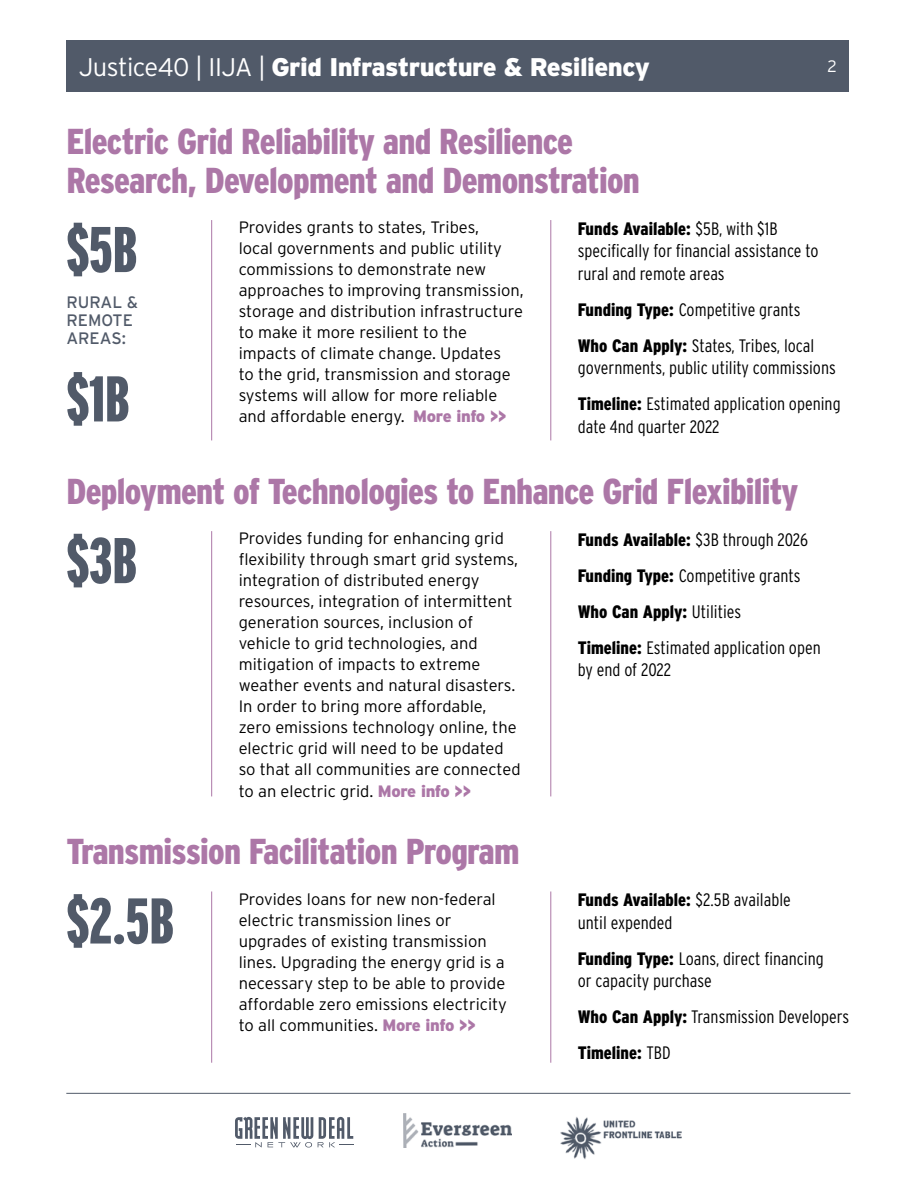
<style>
.page{position:relative;width:918px;height:1188px;background:#fff}
.page>*{position:absolute;margin:0;border:0;box-sizing:border-box;transform-origin:0 0}
.t1{font:900 extra-condensed 64.5px "Interstate";color:#515a69}
.t2{font:900 condensed 36px/39px "Interstate";letter-spacing:-.02em;color:#ac77a7}
.t3{font:900 25.5px "Interstate";letter-spacing:-.02em;color:#fff}
.t4{font:300 condensed 18px/36px "Interstate";color:#000}
.t5{font:16.65px/18px "Interstate";color:#515a69}
.t6{font:300 16.5px/21px "Interstate";color:#000}
.t7{font:300 16.5px "Interstate";color:#fff}
.s1{font-weight:300}
.s2{font-weight:900;color:#ac77a7}
.s3{font-weight:900}
</style>
<div class="page">
<hr style="left:66px;top:1093px;width:784px;height:1px;background:#515a69">
<img style="left:403px;top:1114px;width:108px;height:34px">
<svg style="left:235px;top:1117px;width:119px;height:31px"></svg>
<img style="left:560px;top:1117px;width:122px;height:42px">
<div style="left:66px;top:40px;width:783px;height:52px;background:#515a69"></div>
<hr style="left:211px;top:220px;width:1px;height:220px;background:#ac77a7">
<hr style="left:550px;top:220px;width:1px;height:220px;background:#ac77a7">
<hr style="left:211px;top:892px;width:1px;height:171px;background:#ac77a7">
<hr style="left:550px;top:892px;width:1px;height:171px;background:#ac77a7">
<hr style="left:211px;top:531px;width:1px;height:265px;background:#ac77a7">
<hr style="left:550px;top:531px;width:1px;height:265px;background:#ac77a7">
<h3 class="t3" style="left:79px;top:53px;width:573px"><span class="s1">Justice40 | IIJA |</span> Grid Infrastructure &amp; Resiliency</h3>
<p class="t7" style="left:828px;top:56px;width:11px">2</p>
<h2 class="t2" style="left:66px;top:122px;width:575px">Electric Grid Reliability and Resilience<br>Research, Development and Demonstration</h2>
<h1 class="t1" style="left:66px;top:214px;width:72px">$5B</h1>
<p class="t5" style="left:66px;top:293px;width:73px">RURAL &amp;<br>REMOTE<br>AREAS:</p>
<h1 class="t1" style="left:66px;top:363px;width:65px">$1B</h1>
<p class="t6" style="left:239px;top:217px;width:287px">Provides grants to states, Tribes,<br>local governments and public utility commissions to demonstrate new approaches to improving transmission, storage and distribution infrastructure to make it more resilient to the impacts of climate change. Updates<br>to the grid, transmission and storage systems will allow for more reliable and affordable energy. <span class="s2">More info &gt;&gt;</span></p>
<p class="t4" style="left:578px;top:217px;width:242px;line-height:22.5px"><span class="s3">Funds Available:</span> $5B, with $1B specifically for financial assistance to rural and remote areas</p>
<p class="t4" style="left:578px;top:291px;width:238px"><span class="s3">Funding Type:</span> Competitive grants<br><span class="s3">Who Can Apply:</span> States, Tribes, local</p>
<p class="t4" style="left:578px;top:350px;width:264px">governments, public utility commissions<br><span class="s3">Timeline:</span> Estimated application opening</p>
<p class="t4" style="left:578px;top:408px;width:143px">date 4nd quarter 2022</p>
<h2 class="t2" style="left:66px;top:472px;width:734px">Deployment of Technologies to Enhance Grid Flexibility</h2>
<h1 class="t1" style="left:66px;top:525px;width:72px">$3B</h1>
<p class="t6" style="left:239px;top:528px;width:283px">Provides funding for enhancing grid flexibility through smart grid systems, integration of distributed energy resources, integration of intermittent generation sources, inclusion of vehicle to grid technologies, and mitigation of impacts to extreme weather events and natural disasters.<br>In order to bring more affordable, zero emissions technology online, the electric grid will need to be updated so that all communities are connected to an electric grid. <span class="s2">More info &gt;&gt;</span></p>
<p class="t4" style="left:578px;top:521px;width:245px"><span class="s3">Funds Available:</span> $3B through 2026<br><span class="s3">Funding Type:</span> Competitive grants <span class="s3">Who Can Apply:</span> Utilities<br><span class="s3">Timeline:</span> Estimated application open</p>
<p class="t4" style="left:578px;top:652px;width:95px">by end of 2022</p>
<h2 class="t2" style="left:66px;top:832px;width:455px">Transmission Facilitation Program</h2>
<h1 class="t1" style="left:66px;top:885px;width:109px">$2.5B</h1>
<p class="t6" style="left:239px;top:888px;width:270px">Provides loans for new non-federal electric transmission lines or upgrades of existing transmission lines. Upgrading the energy grid is a necessary step to be able to provide affordable zero emissions electricity to all communities. <span class="s2">More info &gt;&gt;</span></p>
<p class="t4" style="left:578px;top:888px;width:215px;line-height:22.5px"><span class="s3">Funds Available:</span> $2.5B available until expended</p>
<p class="t4" style="left:578px;top:947px;width:247px;line-height:22.5px"><span class="s3">Funding Type:</span> Loans, direct financing or capacity purchase</p>
<p class="t4" style="left:578px;top:999px;width:273px"><span class="s3">Who Can Apply:</span> Transmission Developers<br><span class="s3">Timeline:</span> TBD</p>
</div>
